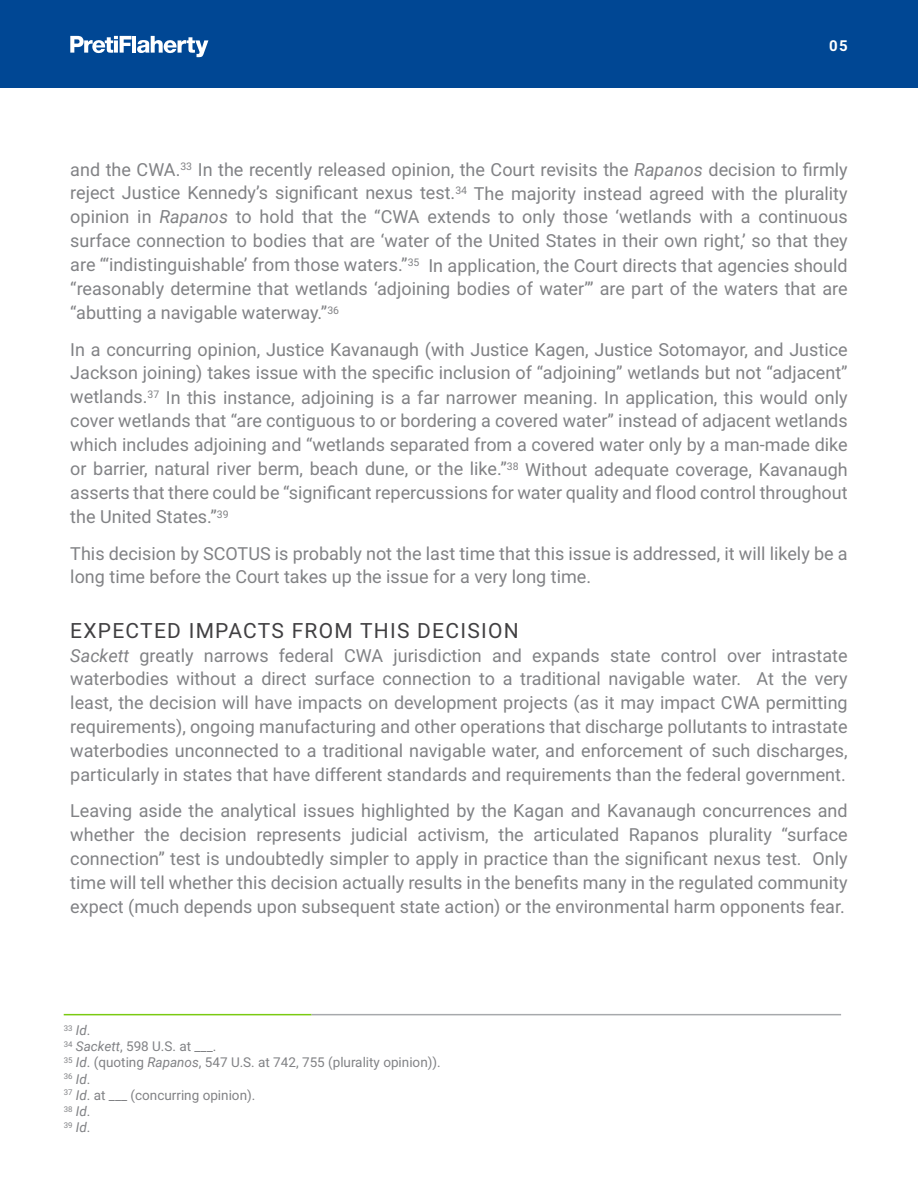
<style>
.page{position:relative;width:918px;height:1188px;background:#fff}
.page>*{position:absolute;margin:0;border:0;box-sizing:border-box;transform-origin:0 0}
.t1{font:21px "Roboto";letter-spacing:.06em;color:#414042}
.t2{font:18px/24px "Roboto";color:#818285;text-align:justify}
.t3{font:700 15px "Roboto";color:#fff}
.t4{font:13.5px/16.2px "Roboto";color:#818285}
.t5{font:7.8px/16.2px "Roboto";color:#818285}
.s1{font-style:italic}
.s2{font-style:italic;font-size:13.5px}
.s3{font-size:13.5px}
</style>
<div class="page">
<div style="left:0;top:0;width:918px;height:87px;background:#004794"></div>
<svg style="left:70px;top:36px;width:138px;height:21px"></svg>
<hr style="left:64px;top:1014px;width:248px;height:1px;background:#7aca11">
<hr style="left:312px;top:1014px;width:529px;height:1px;background:#a7a9ac">
<p class="t3" style="left:829px;top:35px;width:20px">05</p>
<p class="t2" style="left:70px;top:156px;width:779px">and the CWA.<sup>33</sup> In the recently released opinion, the Court revisits the <span class="s1">Rapanos</span> decision to firmly reject Justice Kennedy’s significant nexus test.<sup>34</sup> The majority instead agreed with the plurality opinion in <span class="s1">Rapanos</span> to hold that the “CWA extends to only those ‘wetlands with a continuous surface connection to bodies that are ‘water of the United States in their own right,’ so that they are “‘indistinguishable’ from those waters.”<sup>35</sup> In application, the Court directs that agencies should “reasonably determine that wetlands ‘adjoining bodies of water’” are part of the waters that are “abutting a navigable waterway.”<sup>36</sup></p>
<p class="t2" style="left:70px;top:336px;width:779px">In a concurring opinion, Justice Kavanaugh (with Justice Kagen, Justice Sotomayor, and Justice Jackson joining) takes issue with the specific inclusion of “adjoining” wetlands but not “adjacent” wetlands.<sup>37</sup> In this instance, adjoining is a far narrower meaning. In application, this would only cover wetlands that “are contiguous to or bordering a covered water” instead of adjacent wetlands which includes adjoining and “wetlands separated from a covered water only by a man-made dike or barrier, natural river berm, beach dune, or the like.”<sup>38</sup> Without adequate coverage, Kavanaugh asserts that there could be “significant repercussions for water quality and flood control throughout the United States.”<sup>39</sup></p>
<p class="t2" style="left:70px;top:540px;width:779px">This decision by SCOTUS is probably not the last time that this issue is addressed, it will likely be a long time before the Court takes up the issue for a very long time.</p>
<p class="t1" style="left:70px;top:615px;width:450px">EXPECTED IMPACTS FROM THIS DECISION</p>
<p class="t2" style="left:70px;top:642px;width:779px"><span class="s1">Sackett</span> greatly narrows federal CWA jurisdiction and expands state control over intrastate waterbodies without a direct surface connection to a traditional navigable water. At the very least, the decision will have impacts on development projects (as it may impact CWA permitting requirements), ongoing manufacturing and other operations that discharge pollutants to intrastate waterbodies unconnected to a traditional navigable water, and enforcement of such discharges, particularly in states that have different standards and requirements than the federal government.</p>
<p class="t2" style="left:70px;top:798px;width:779px">Leaving aside the analytical issues highlighted by the Kagan and Kavanaugh concurrences and whether the decision represents judicial activism, the articulated Rapanos plurality “surface connection” test is undoubtedly simpler to apply in practice than the significant nexus test. Only time will tell whether this decision actually results in the benefits many in the regulated community expect (much depends upon subsequent state action) or the environmental harm opponents fear.</p>
<p class="t5" style="left:64px;top:1019px;width:28px">33 <span class="s2">Id</span><span class="s3">.</span></p>
<p class="t4" style="left:64px;top:1038px;width:379px"><sup>34</sup> <span class="s1">Sackett</span>, 598 U.S. at ___.<br><sup>35</sup> <span class="s1">Id</span>. (quoting <span class="s1">Rapanos</span>, 547 U.S. at 742, 755 (plurality opinion)).</p>
<p class="t5" style="left:64px;top:1068px;width:28px">36 <span class="s2">Id</span><span class="s3">.</span></p>
<p class="t4" style="left:64px;top:1086px;width:193px"><sup>37</sup> <span class="s1">Id</span>. at ___ (concurring opinion).</p>
<p class="t5" style="left:64px;top:1100px;width:28px">38 <span class="s2">Id</span><span class="s3">.<br></span>39 <span class="s2">Id</span><span class="s3">.</span></p>
</div>
